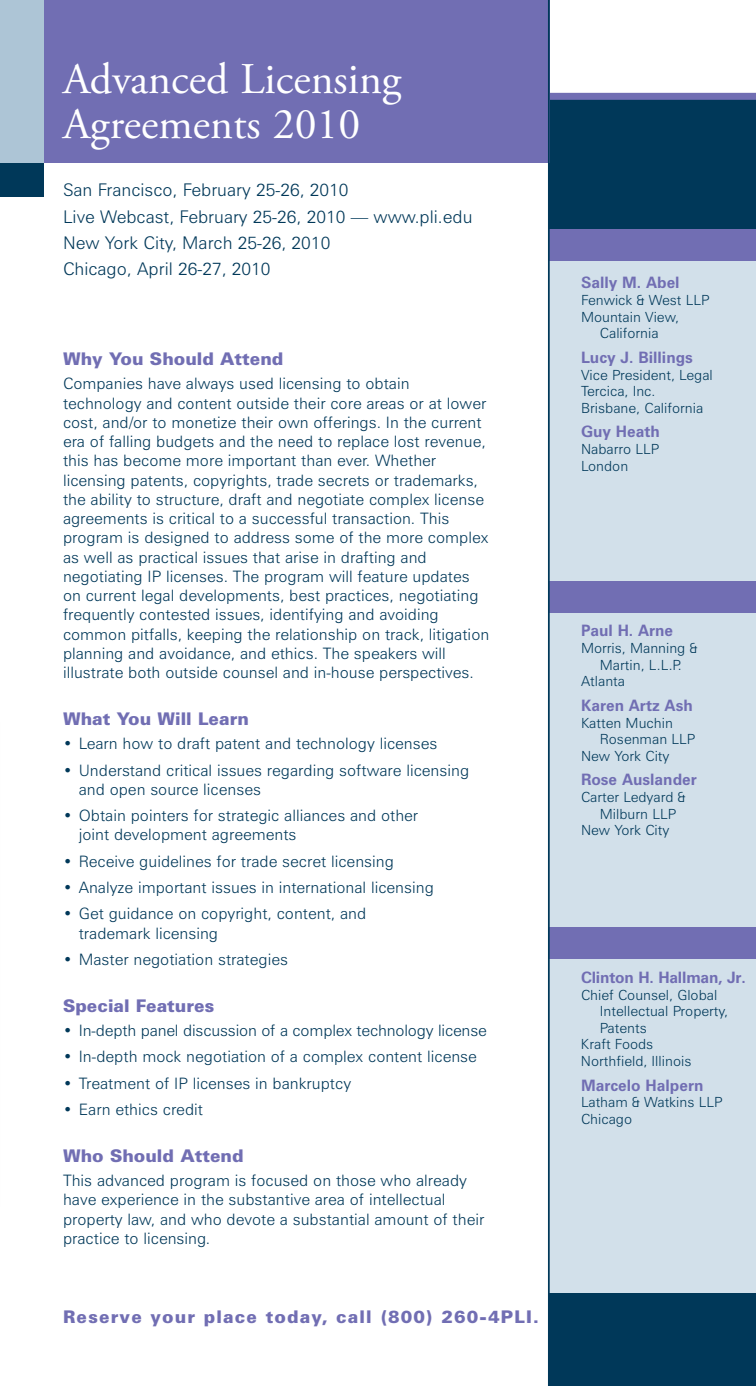
<style>
.page{position:relative;width:756px;height:1386px;background:#fff}
.page>*{position:absolute;margin:0;border:0;box-sizing:border-box;transform-origin:0 0}
.t1{font:43.75px/45.5px "Adobe Garamond Pro";color:#fff}
.t2{font:300 17.5px/26.2px "Zurich BT";color:#003859}
.t3{font:900 17.5px "Zurich BT";color:#716eb3}
.t4{font:900 17.5px "Zurich BT";letter-spacing:.065em;color:#716eb3}
.t5{font:300 15.75px/19.2px "Zurich BT";color:#003859}
.t6{font:700 15.75px "Zurich BT";color:#716eb3}
.t7{font:300 14px/16.6px "Zurich BT";color:#003859}
</style>
<div class="page">
<div style="left:549px;top:245px;width:207px;height:1141px;background:#d2e0ea"></div>
<div style="left:550px;top:97px;width:206px;height:137px;background:#003859"></div>
<div style="left:550px;top:229px;width:206px;height:32px;background:#716eb3"></div>
<div style="left:549px;top:93px;width:207px;height:7px;background:#716eb3"></div>
<hr style="left:0;top:0;width:1px;height:508px;background:#716eb3">
<div style="left:14px;top:0;width:536px;height:163px;background:#716eb3"></div>
<div style="left:0;top:163px;width:43px;height:34px;background:#003859"></div>
<div style="left:0;top:0;width:43px;height:163px;background:#adc5d6"></div>
<div style="left:549px;top:1293px;width:207px;height:93px;background:#003859"></div>
<div style="left:550px;top:581px;width:206px;height:31px;background:#716eb3"></div>
<div style="left:550px;top:928px;width:206px;height:31px;background:#716eb3"></div>
<hr style="left:548px;top:0;width:2px;height:1386px;background:#003859">
<h1 class="t1" style="left:63px;top:60px;width:340px">Advanced Licensing<br>Agreements 2010</h1>
<p class="t2" style="left:63px;top:179px;width:411px">San Francisco, February 25-26, 2010<br>Live Webcast, February 25-26, 2010 — www.pli.edu New York City, March 25-26, 2010<br>Chicago, April 26-27, 2010</p>
<p class="t3" style="left:63px;top:352px;width:222px">Why You Should Attend</p>
<p class="t5" style="left:63px;top:376px;width:428px">Companies have always used licensing to obtain technology and content outside their core areas or at lower cost, and/or to monetize their own offerings. In the current era of falling budgets and the need to replace lost revenue, this has become more important than ever. Whether licensing patents, copyrights, trade secrets or trademarks, the ability to structure, draft and negotiate complex license agreements is critical to a successful transaction. This program is designed to address some of the more complex as well as practical issues that arise in drafting and negotiating IP licenses. The program will feature updates on current legal developments, best practices, negotiating frequently contested issues, identifying and avoiding common pitfalls, keeping the relationship on track, litigation planning and avoidance, and ethics. The speakers will illustrate both outside counsel and in-house perspectives.</p>
<p class="t3" style="left:63px;top:712px;width:187px">What You Will Learn</p>
<p class="t5" style="left:63px;top:736px;width:376px">• Learn how to draft patent and technology licenses</p>
<p class="t5" style="left:79px;top:762px;width:392px;text-indent:-16px">• Understand critical issues regarding software licensing and open source licenses</p>
<p class="t5" style="left:79px;top:807px;width:341px;text-indent:-16px">• Obtain pointers for strategic alliances and other joint development agreements</p>
<p class="t5" style="left:63px;top:853px;width:332px">• Receive guidelines for trade secret licensing</p>
<p class="t5" style="left:63px;top:879px;width:372px">• Analyze important issues in international licensing</p>
<p class="t5" style="left:79px;top:906px;width:289px;text-indent:-16px">• Get guidance on copyright, content, and trademark licensing</p>
<p class="t5" style="left:63px;top:951px;width:227px">• Master negotiation strategies</p>
<p class="t3" style="left:63px;top:999px;width:153px">Special Features</p>
<p class="t5" style="left:63px;top:1022px;width:425px">• In-depth panel discussion of a complex technology license</p>
<p class="t5" style="left:63px;top:1049px;width:415px">• In-depth mock negotiation of a complex content license</p>
<p class="t5" style="left:63px;top:1075px;width:290px">• Treatment of IP licenses in bankruptcy</p>
<p class="t5" style="left:63px;top:1101px;width:142px">• Earn ethics credit</p>
<p class="t3" style="left:63px;top:1149px;width:182px">Who Should Attend</p>
<p class="t5" style="left:63px;top:1172px;width:423px">This advanced program is focused on those who already have experience in the substantive area of intellectual property law, and who devote a substantial amount of their practice to licensing.</p>
<p class="t4" style="left:63px;top:1311px;width:477px">Reserve your place today, call (800) 260-4PLI.</p>
<p class="t6" style="left:581px;top:277px;width:100px">Sally M. Abel</p>
<p class="t7" style="left:581px;top:293px;width:130px">Fenwick &amp; West LLP</p>
<p class="t7" style="left:581px;top:310px;width:99px">Mountain View,</p>
<p class="t7" style="left:600px;top:326px;width:60px">California</p>
<p class="t6" style="left:581px;top:352px;width:113px">Lucy J. Billings</p>
<p class="t7" style="left:581px;top:368px;width:133px">Vice President, Legal<br>Tercica, Inc.<br>Brisbane, California</p>
<p class="t6" style="left:581px;top:426px;width:80px">Guy Heath</p>
<p class="t7" style="left:581px;top:442px;width:80px">Nabarro LLP<br>London</p>
<p class="t6" style="left:581px;top:625px;width:94px">Paul H. Arne</p>
<p class="t7" style="left:581px;top:641px;width:118px">Morris, Manning &amp;</p>
<p class="t7" style="left:600px;top:658px;width:83px">Martin, L.L.P.</p>
<p class="t7" style="left:581px;top:674px;width:46px">Atlanta</p>
<p class="t6" style="left:581px;top:700px;width:113px">Karen Artz Ash</p>
<p class="t7" style="left:581px;top:716px;width:93px">Katten Muchin</p>
<p class="t7" style="left:600px;top:732px;width:97px">Rosenman LLP</p>
<p class="t7" style="left:581px;top:749px;width:90px">New York City</p>
<p class="t6" style="left:581px;top:774px;width:117px">Rose Auslander</p>
<p class="t7" style="left:581px;top:790px;width:106px">Carter Ledyard &amp;</p>
<p class="t7" style="left:600px;top:807px;width:78px">Milburn LLP</p>
<p class="t7" style="left:581px;top:823px;width:90px">New York City</p>
<p class="t6" style="left:581px;top:972px;width:166px">Clinton H. Hallman, Jr.</p>
<p class="t7" style="left:581px;top:988px;width:138px">Chief Counsel, Global</p>
<p class="t7" style="left:600px;top:1004px;width:130px">Intellectual Property,</p>
<p class="t7" style="left:600px;top:1021px;width:48px">Patents</p>
<p class="t7" style="left:581px;top:1037px;width:74px">Kraft Foods</p>
<p class="t7" style="left:581px;top:1054px;width:112px">Northfield, Illinois</p>
<p class="t6" style="left:581px;top:1079px;width:124px">Marcelo Halpern</p>
<p class="t7" style="left:581px;top:1095px;width:143px">Latham &amp; Watkins LLP<br>Chicago</p>
</div>
